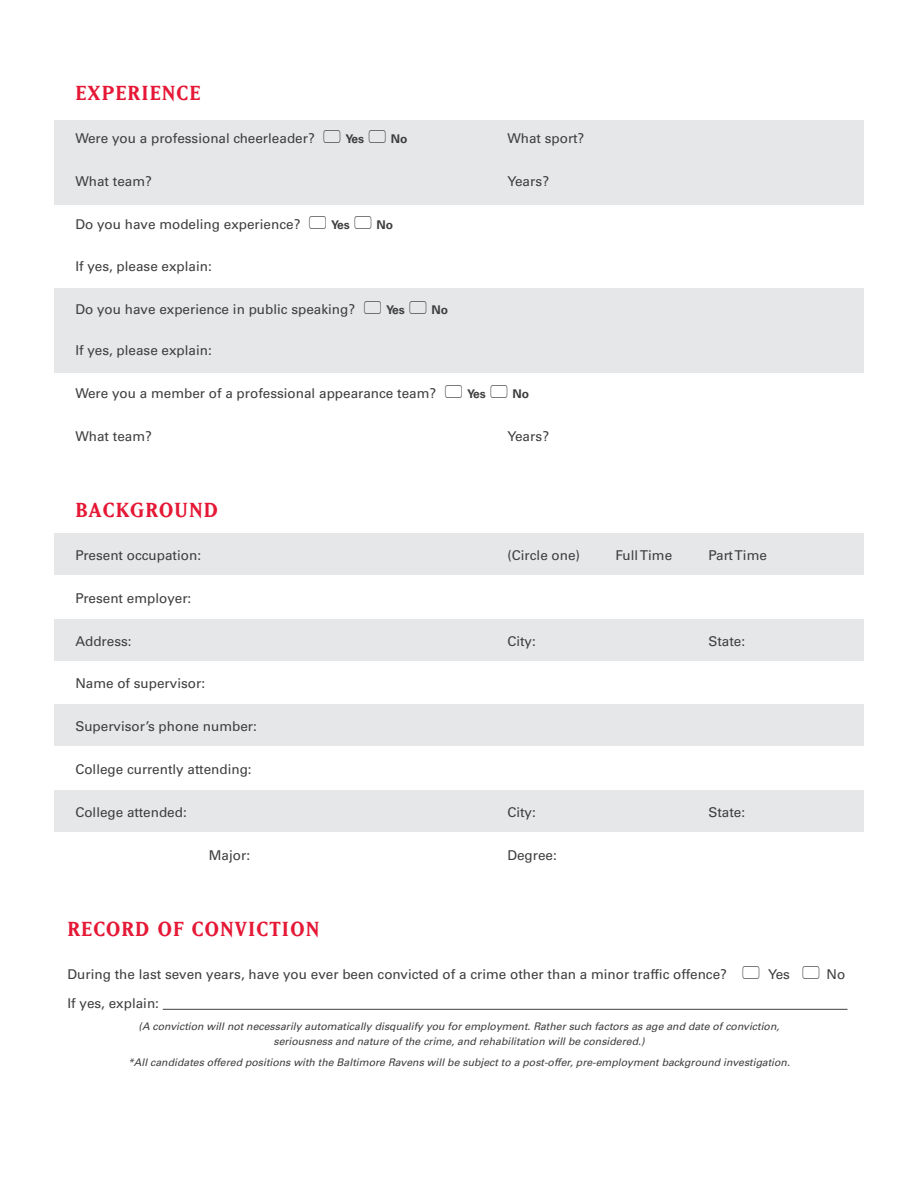
<style>
.page{position:relative;width:918px;height:1188px;background:#fff}
.page>*{position:absolute;margin:0;border:0;box-sizing:border-box;transform-origin:0 0}
.t1{font:24px "Matrix Bold Small Caps";letter-spacing:.05em;color:#e51836}
.t2{font:13.5px "Univers LT Std";color:#3e3e3f}
.t3{font:700 12px "Univers LT Std";color:#3e3e3f}
.t4{font:italic 10.5px/15px "Univers LT Std";color:#3e3e3f;text-align:center}
</style>
<div class="page">
<div style="left:54px;top:288px;width:810px;height:84px;background:#e6e7e9"></div>
<div style="left:54px;top:120px;width:810px;height:84px;background:#e6e7e9"></div>
<div style="left:54px;top:790px;width:810px;height:42px;background:#e6e7e9"></div>
<div style="left:54px;top:705px;width:810px;height:41px;background:#e6e7e9"></div>
<div style="left:54px;top:619px;width:810px;height:42px;background:#e6e7e9"></div>
<div style="left:54px;top:534px;width:810px;height:41px;background:#e6e7e9"></div>
<hr style="left:163px;top:1009px;width:684px;height:1px;background:#3e3e3f">
<h1 class="t1" style="left:75px;top:84px;width:127px">EXPERIENCE</h1>
<p class="t2" style="left:75px;top:130px;width:241px">Were you a professional cheerleader?</p>
<p class="t3" style="left:346px;top:132px;width:20px">Yes</p>
<p class="t3" style="left:391px;top:132px;width:18px">No</p>
<p class="t2" style="left:507px;top:130px;width:78px">What sport?</p>
<p class="t2" style="left:75px;top:173px;width:78px">What team?</p>
<p class="t2" style="left:507px;top:173px;width:43px">Years?</p>
<p class="t2" style="left:75px;top:216px;width:227px">Do you have modeling experience?</p>
<p class="t3" style="left:331px;top:217px;width:20px">Yes</p>
<p class="t3" style="left:377px;top:217px;width:18px">No</p>
<p class="t2" style="left:75px;top:259px;width:138px">If yes, please explain:</p>
<p class="t2" style="left:75px;top:301px;width:281px">Do you have experience in public speaking?</p>
<p class="t3" style="left:386px;top:303px;width:20px">Yes</p>
<p class="t3" style="left:431px;top:303px;width:18px">No</p>
<p class="t2" style="left:75px;top:343px;width:138px">If yes, please explain:</p>
<p class="t2" style="left:75px;top:385px;width:362px">Were you a member of a professional appearance team?</p>
<p class="t3" style="left:467px;top:387px;width:20px">Yes</p>
<p class="t3" style="left:512px;top:387px;width:18px">No</p>
<p class="t2" style="left:75px;top:428px;width:78px">What team?</p>
<p class="t2" style="left:507px;top:428px;width:43px">Years?</p>
<h1 class="t1" style="left:75px;top:501px;width:144px">BACKGROUND</h1>
<p class="t2" style="left:75px;top:547px;width:127px">Present occupation:</p>
<p class="t2" style="left:507px;top:547px;width:74px">(Circle one)</p>
<p class="t2" style="left:615px;top:547px;width:58px">Full Time</p>
<p class="t2" style="left:708px;top:547px;width:60px">Part Time</p>
<p class="t2" style="left:75px;top:590px;width:118px">Present employer:</p>
<p class="t2" style="left:75px;top:633px;width:58px">Address:</p>
<p class="t2" style="left:507px;top:633px;width:30px">City:</p>
<p class="t2" style="left:708px;top:633px;width:38px">State:</p>
<p class="t2" style="left:75px;top:676px;width:131px">Name of supervisor:</p>
<p class="t2" style="left:75px;top:718px;width:183px">Supervisor’s phone number:</p>
<p class="t2" style="left:75px;top:761px;width:178px">College currently attending:</p>
<p class="t2" style="left:75px;top:804px;width:113px">College attended:</p>
<p class="t2" style="left:507px;top:804px;width:30px">City:</p>
<p class="t2" style="left:708px;top:804px;width:38px">State:</p>
<p class="t2" style="left:209px;top:847px;width:43px">Major:</p>
<p class="t2" style="left:507px;top:847px;width:51px">Degree:</p>
<h1 class="t1" style="left:68px;top:919px;width:253px">RECORD OF CONVICTION</h1>
<p class="t2" style="left:68px;top:966px;width:661px">During the last seven years, have you ever been convicted of a crime other than a minor traffic offence?</p>
<p class="t2" style="left:768px;top:966px;width:23px">Yes</p>
<p class="t2" style="left:826px;top:966px;width:20px">No</p>
<p class="t2" style="left:68px;top:995px;width:93px">If yes, explain:</p>
<p class="t4" style="left:139px;top:1019px;width:642px">(A conviction will not necessarily automatically disqualify you for employment. Rather such factors as age and date of conviction, seriousness and nature of the crime, and rehabilitation will be considered.)</p>
<p class="t4" style="left:128px;top:1055px;width:663px">*All candidates offered positions with the Baltimore Ravens will be subject to a post-offer, pre-employment background investigation.</p>
</div>
